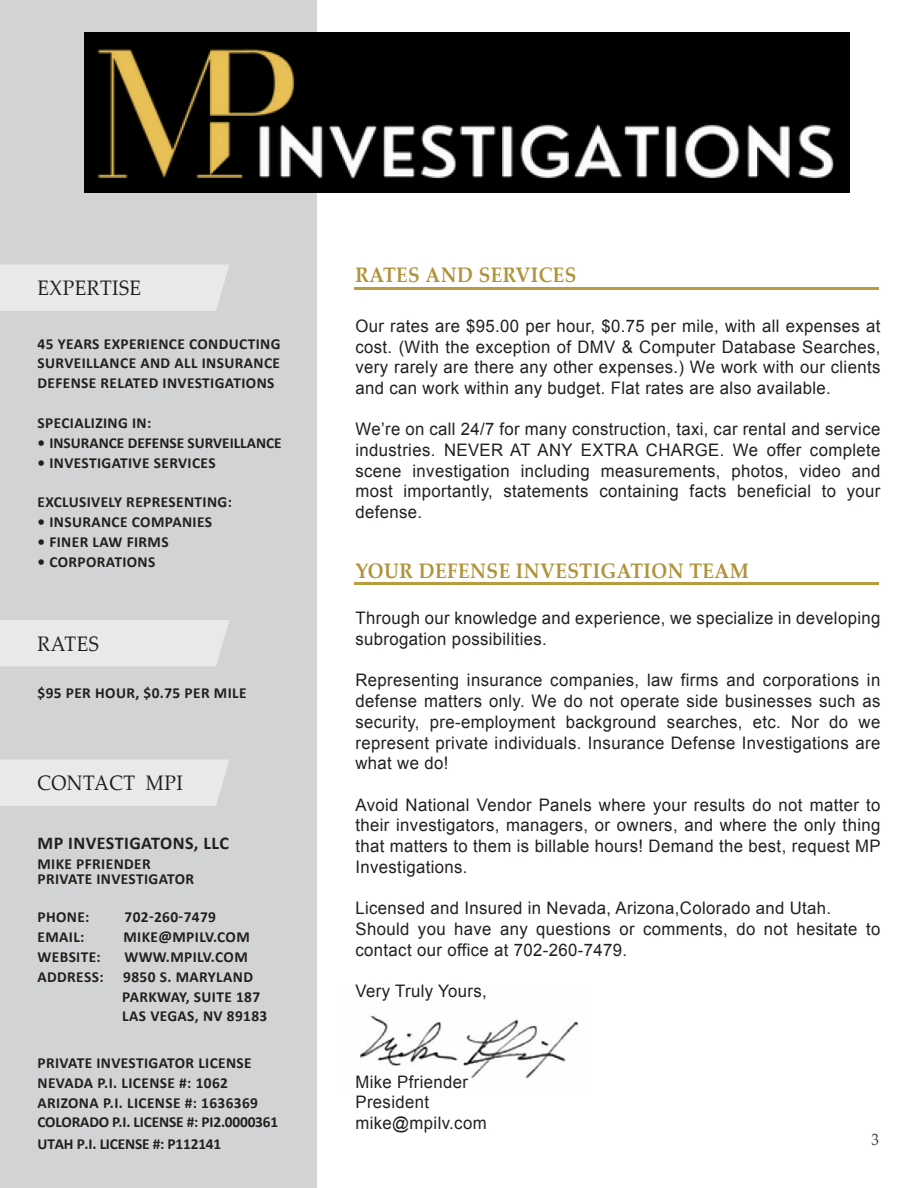
<style>
.page{position:relative;width:918px;height:1188px;background:#fff}
.page>*{position:absolute;margin:0;border:0;box-sizing:border-box;transform-origin:0 0}
.t1{font:700 21px "Palatino Linotype";letter-spacing:.025em;color:#b0933c;scale:.91 1}
.t2{font:21px "Palatino Linotype";letter-spacing:.025em;color:#231f20;scale:.91 1}
.t3{font:700 18px "Calibri";letter-spacing:.025em;color:#231f20}
.t4{font:17.25px/20.7px "Arial";letter-spacing:.02em;color:#231f20;text-align:justify}
.t5{font:16.5px "Palatino Linotype";color:#414042;scale:.91 1}
.t6{font:700 15.3px/19.8px "Calibri";letter-spacing:.025em;color:#231f20}
.t7{font:700 15.3px "Calibri";color:#231f20}
.s1{font-style:inherit}
</style>
<div class="page">
<img style="left:360px;top:1015px;width:218px;height:64px">
<div style="left:0;top:0;width:316px;height:1188px;background:#d1d3d4"></div>
<div style="left:0;top:759px;width:229px;height:47px;background:#e9e9ea"></div>
<div style="left:0;top:264px;width:229px;height:47px;background:#e9e9ea"></div>
<div style="left:0;top:620px;width:229px;height:46px;background:#e9e9ea"></div>
<hr style="left:354px;top:287px;width:525px;height:3px;background:#ba9b40">
<hr style="left:354px;top:583px;width:525px;height:2px;background:#ba9b40">
<img style="left:84px;top:32px;width:765px;height:160px">
<p class="t2" style="left:38px;top:273px;width:115px">EXPERTISE</p>
<p class="t6" style="left:38px;top:333px;width:245px;text-align:justify">45 YEARS EXPERIENCE CONDUCTING SURVEILLANCE AND ALL INSURANCE DEFENSE RELATED INVESTIGATIONS</p>
<p class="t6" style="left:38px;top:412px;width:115px">SPECIALIZING IN:</p>
<p class="t7" style="left:38px;top:433px;width:246px">• INSURANCE DEFENSE SURVEILLANCE</p>
<p class="t6" style="left:38px;top:452px;width:180px">• INVESTIGATIVE SERVICES</p>
<p class="t6" style="left:38px;top:491px;width:196px">EXCLUSIVELY REPRESENTING:</p>
<p class="t6" style="left:38px;top:511px;width:176px">• INSURANCE COMPANIES</p>
<p class="t6" style="left:38px;top:531px;width:133px">• FINER LAW FIRMS</p>
<p class="t6" style="left:38px;top:551px;width:119px">• CORPORATIONS</p>
<p class="t2" style="left:38px;top:629px;width:69px">RATES</p>
<p class="t6" style="left:38px;top:682px;width:211px">$95 PER HOUR, $0.75 PER MILE</p>
<p class="t2" style="left:38px;top:768px;width:161px">CONTACT MPI</p>
<p class="t3" style="left:38px;top:832px;width:193px">MP INVESTIGATONS, LLC</p>
<p class="t6" style="left:38px;top:855px;width:158px;line-height:15px">MIKE PFRIENDER<br>PRIVATE INVESTIGATOR</p>
<p class="t6" style="left:38px;top:907px;width:54px">PHONE:</p>
<p class="t6" style="left:125px;top:907px;width:93px">702-260-7479</p>
<p class="t6" style="left:38px;top:927px;width:48px">EMAIL:</p>
<p class="t6" style="left:123px;top:927px;width:128px">MIKE@MPILV.COM</p>
<p class="t6" style="left:38px;top:946px;width:65px">WEBSITE:</p>
<p class="t6" style="left:124px;top:946px;width:125px">WWW.MPILV.COM</p>
<p class="t6" style="left:38px;top:966px;width:68px">ADDRESS:</p>
<p class="t6" style="left:122px;top:966px;width:147px">9850 S. MARYLAND<br>PARKWAY, SUITE 187<br>LAS VEGAS, NV 89183</p>
<p class="t6" style="left:38px;top:1052px;width:242px">PRIVATE INVESTIGATOR LICENSE<br>NEVADA P.I. LICENSE #: 1062<br>ARIZONA P.I. LICENSE #: 1636369<br>COLORADO P.I. LICENSE #: PI2.0000361<br><span class="s1">UTAH P.I. LICENSE #: P112141</span></p>
<p class="t1" style="left:356px;top:260px;width:244px">RATES AND SERVICES</p>
<p class="t4" style="left:356px;top:316px;width:526px">Our rates are $95.00 per hour, $0.75 per mile, with all expenses at cost. (With the exception of DMV &amp; Computer Database Searches, very rarely are there any other expenses.) We work with our clients and can work within any budget. Flat rates are also available.</p>
<p class="t4" style="left:356px;top:419px;width:526px">We’re on call 24/7 for many construction, taxi, car rental and service industries. NEVER AT ANY EXTRA CHARGE. We offer complete scene investigation including measurements, photos, video and most importantly, statements containing facts beneficial to your defense.</p>
<p class="t1" style="left:356px;top:555px;width:434px">YOUR DEFENSE INVESTIGATION TEAM</p>
<p class="t4" style="left:356px;top:608px;width:526px">Through our knowledge and experience, we specialize in developing subrogation possibilities.</p>
<p class="t4" style="left:356px;top:670px;width:526px">Representing insurance companies, law firms and corporations in defense matters only. We do not operate side businesses such as security, pre-employment background searches, etc. Nor do we represent private individuals. Insurance Defense Investigations are what we do!</p>
<p class="t4" style="left:356px;top:794px;width:527px">Avoid National Vendor Panels where your results do not matter to their investigators, managers, or owners, and where the only thing that matters to them is billable hours! Demand the best, request MP Investigations.</p>
<p class="t4" style="left:356px;top:898px;width:526px;text-align:left">Licensed and Insured in Nevada, Arizon<span class="s1">a,</span>Colorado <span class="s1">and Utah</span>.<br>Should you have any questions or comments, do not hesitate to contact our office at 702-260-7479.</p>
<p class="t4" style="left:356px;top:981px;width:133px">Very Truly Yours,</p>
<p class="t4" style="left:356px;top:1071px;width:133px;text-align:left">Mike Pfriender<br>President mike@mpilv.com</p>
<p class="t5" style="left:872px;top:1127px;width:10px">3</p>
</div>
